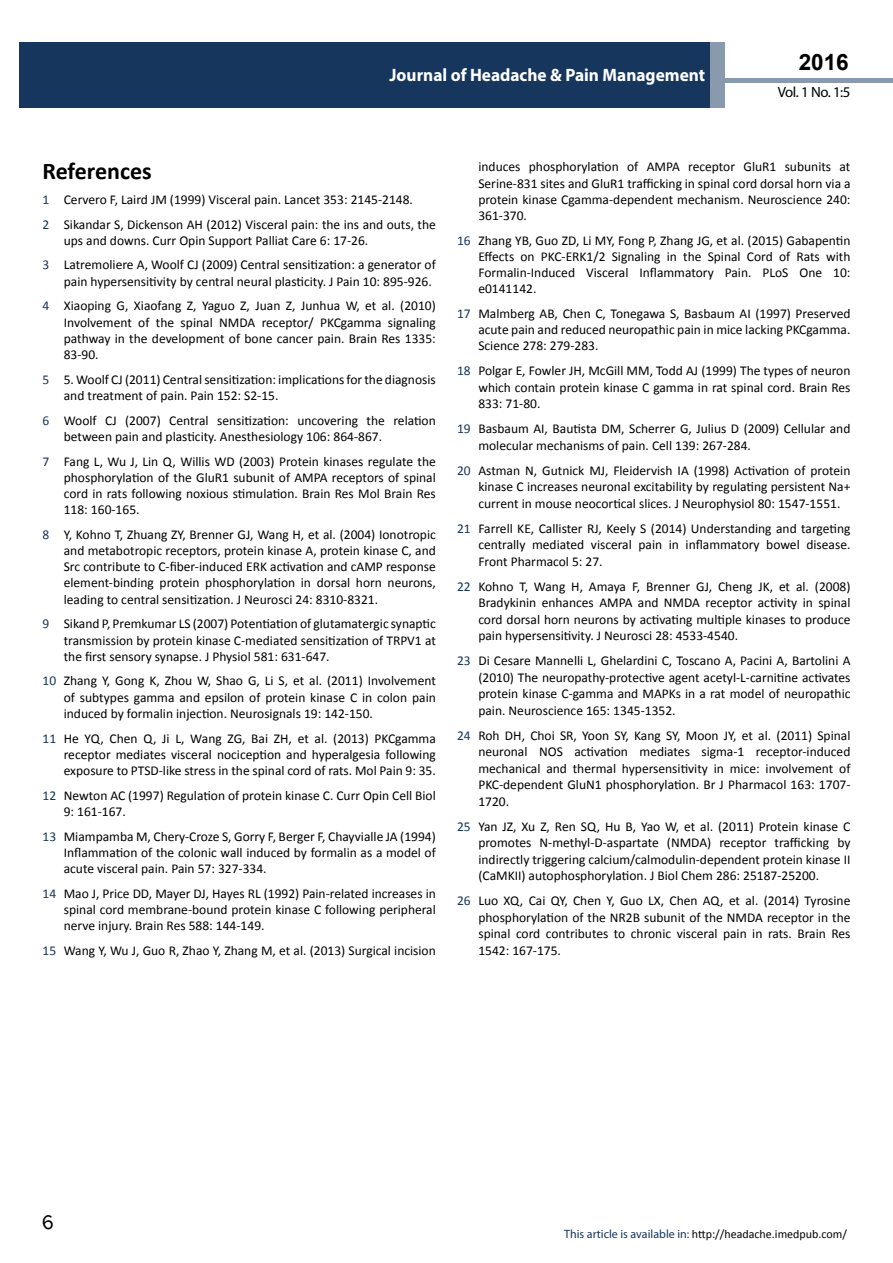
<style>
.page{position:relative;width:893px;height:1263px;background:#fff}
.page>*{position:absolute;margin:0;border:0;box-sizing:border-box;transform-origin:0 0}
.t1{font:25.5px "Tunga";color:#000}
.t2{font:700 24px "Calibri";color:#000}
.t3{font:700 22.5px "Arial";color:#000}
.t4{font:700 18px "Myriad Pro";color:#fff;scale:.96 1}
.t5{font:14.85px "Myriad Pro";color:#000}
.t6{font:13.5px/16.2px "Calibri";color:#000;text-align:justify}
.t7{font:12px "Calibri";color:#000}
.s1{color:#16365d}
.s2{font-family:"Myriad Pro";color:#16365d}
</style>
<div class="page">
<hr style="left:725px;top:78px;width:168px;height:4px;background:#8a9aae">
<div style="left:19px;top:42px;width:690px;height:66px;background:#16365d"></div>
<div style="left:709px;top:42px;width:16px;height:66px;background:#8a9aae"></div>
<h3 class="t4" style="left:389px;top:64px;width:330px">Journal of Headache &amp; Pain Management</h3>
<h3 class="t4" style="left:585px;top:74px;width:128px">ISSN 1698-9465</h3>
<h3 class="t3" style="left:799px;top:47px;width:52px">2016</h3>
<p class="t5" style="left:778px;top:83px;width:74px">Vol. 1 No. 1:5</p>
<h2 class="t2" style="left:43px;top:156px;width:111px">References</h2>
<p class="t6" style="left:43px;top:187px;width:395px;line-height:24.8px"><span class="s1">1</span> Cervero F, Laird JM (1999) Visceral pain. Lancet 353: 2145-2148.<br><span class="s1">2</span> Sikandar S, Dickenson AH (2012) Visceral pain: the ins and outs, the</p>
<p class="t6" style="left:43px;top:228px;width:395px;line-height:24.8px;text-indent:21px">ups and downs. Curr Opin Support Palliat Care 6: 17-26.<br><span class="s1">3</span> Latremoliere A, Woolf CJ (2009) Central sensitization: a generator of</p>
<p class="t6" style="left:43px;top:269px;width:395px;line-height:24.8px;text-align:right">pain hypersensitivity by central neural plasticity. J Pain 10: 895-926.<br><span class="s1">4</span> Xiaoping G, Xiaofang Z, Yaguo Z, Juan Z, Junhua W, et al. (2010)</p>
<p class="t6" style="left:64px;top:314px;width:374px">Involvement of the spinal NMDA receptor/ PKCgamma signaling pathway in the development of bone cancer pain. Brain Res 1335:<br>83-90.</p>
<p class="t6" style="left:64px;top:371px;width:374px;text-indent:-21px"><span class="s1">5</span> 5. Woolf CJ (2011) Central sensitization: implications for the diagnosis and treatment of pain. Pain 152: S2-15.</p>
<p class="t6" style="left:64px;top:412px;width:374px;text-indent:-21px"><span class="s1">6</span> Woolf CJ (2007) Central sensitization: uncovering the relation between pain and plasticity. Anesthesiology 106: 864-867.</p>
<p class="t6" style="left:64px;top:453px;width:374px;text-indent:-21px"><span class="s1">7</span> Fang L, Wu J, Lin Q, Willis WD (2003) Protein kinases regulate the phosphorylation of the GluR1 subunit of AMPA receptors of spinal cord in rats following noxious stimulation. Brain Res Mol Brain Res 118: 160-165.</p>
<p class="t6" style="left:64px;top:526px;width:374px;text-indent:-21px"><span class="s1">8</span> Y, Kohno T, Zhuang ZY, Brenner GJ, Wang H, et al. (2004) Ionotropic and metabotropic receptors, protein kinase A, protein kinase C, and Src contribute to C-fiber-induced ERK activation and cAMP response element-binding protein phosphorylation in dorsal horn neurons, leading to central sensitization. J Neurosci 24: 8310-8321.</p>
<p class="t6" style="left:64px;top:616px;width:374px;text-indent:-21px"><span class="s1">9</span> Sikand P, Premkumar LS (2007) Potentiation of glutamatergic synaptic transmission by protein kinase C-mediated sensitization of TRPV1 at the first sensory synapse. J Physiol 581: 631-647.</p>
<p class="t6" style="left:64px;top:673px;width:374px;text-indent:-21px"><span class="s1">10</span> Zhang Y, Gong K, Zhou W, Shao G, Li S, et al. (2011) Involvement of subtypes gamma and epsilon of protein kinase C in colon pain induced by formalin injection. Neurosignals 19: 142-150.</p>
<p class="t6" style="left:64px;top:730px;width:374px;text-indent:-21px"><span class="s1">11</span> He YQ, Chen Q, Ji L, Wang ZG, Bai ZH, et al. (2013) PKCgamma receptor mediates visceral nociception and hyperalgesia following exposure to PTSD-like stress in the spinal cord of rats. Mol Pain 9: 35.</p>
<p class="t6" style="left:64px;top:787px;width:374px;text-indent:-21px"><span class="s1">12</span> Newton AC (1997) Regulation of protein kinase C. Curr Opin Cell Biol<br>9: 161-167.</p>
<p class="t6" style="left:64px;top:828px;width:374px;text-indent:-21px"><span class="s1">13</span> Miampamba M, Chery-Croze S, Gorry F, Berger F, Chayvialle JA (1994)<br>Inflammation of the colonic wall induced by formalin as a model of acute visceral pain. Pain 57: 327-334.</p>
<p class="t6" style="left:64px;top:885px;width:374px;text-indent:-21px"><span class="s1">14</span> Mao J, Price DD, Mayer DJ, Hayes RL (1992) Pain-related increases in spinal cord membrane-bound protein kinase C following peripheral nerve injury. Brain Res 588: 144-149.</p>
<p class="t6" style="left:43px;top:942px;width:395px"><span class="s1">15</span> Wang Y, Wu J, Guo R, Zhao Y, Zhang M, et al. (2013) Surgical incision</p>
<p class="t6" style="left:478px;top:159px;width:374px">induces phosphorylation of AMPA receptor GluR1 subunits at Serine-831 sites and GluR1 trafficking in spinal cord dorsal horn via a protein kinase Cgamma-dependent mechanism. Neuroscience 240:<br>361-370.</p>
<p class="t6" style="left:478px;top:232px;width:374px;text-indent:-21px"><span class="s1">16</span> Zhang YB, Guo ZD, Li MY, Fong P, Zhang JG, et al. (2015) Gabapentin Effects on PKC-ERK1/2 Signaling in the Spinal Cord of Rats with Formalin-Induced Visceral Inflammatory Pain. PLoS One 10: e0141142.</p>
<p class="t6" style="left:478px;top:305px;width:374px;text-indent:-21px"><span class="s1">17</span> Malmberg AB, Chen C, Tonegawa S, Basbaum AI (1997) Preserved acute pain and reduced neuropathic pain in mice lacking PKCgamma.<br>Science 278: 279-283.</p>
<p class="t6" style="left:478px;top:363px;width:374px;text-indent:-21px"><span class="s1">18</span> Polgar E, Fowler JH, McGill MM, Todd AJ (1999) The types of neuron which contain protein kinase C gamma in rat spinal cord. Brain Res 833: 71-80.</p>
<p class="t6" style="left:478px;top:421px;width:374px;text-indent:-21px"><span class="s1">19</span> Basbaum AI, Bautista DM, Scherrer G, Julius D (2009) Cellular and molecular mechanisms of pain. Cell 139: 267-284.</p>
<p class="t6" style="left:478px;top:462px;width:374px;text-indent:-21px"><span class="s1">20</span> Astman N, Gutnick MJ, Fleidervish IA (1998) Activation of protein kinase C increases neuronal excitability by regulating persistent Na+ current in mouse neocortical slices. J Neurophysiol 80: 1547-1551.</p>
<p class="t6" style="left:478px;top:520px;width:374px;text-indent:-21px"><span class="s1">21</span> Farrell KE, Callister RJ, Keely S (2014) Understanding and targeting centrally mediated visceral pain in inflammatory bowel disease.<br>Front Pharmacol 5: 27.</p>
<p class="t6" style="left:478px;top:578px;width:374px;text-indent:-21px"><span class="s1">22</span> Kohno T, Wang H, Amaya F, Brenner GJ, Cheng JK, et al. (2008)<br>Bradykinin enhances AMPA and NMDA receptor activity in spinal cord dorsal horn neurons by activating multiple kinases to produce pain hypersensitivity. J Neurosci 28: 4533-4540.</p>
<p class="t6" style="left:478px;top:653px;width:374px;text-indent:-21px"><span class="s1">23</span> Di Cesare Mannelli L, Ghelardini C, Toscano A, Pacini A, Bartolini A (2010) The neuropathy-protective agent acetyl-L-carnitine activates protein kinase C-gamma and MAPKs in a rat model of neuropathic pain. Neuroscience 165: 1345-1352.</p>
<p class="t6" style="left:478px;top:727px;width:374px;text-indent:-21px"><span class="s1">24</span> Roh DH, Choi SR, Yoon SY, Kang SY, Moon JY, et al. (2011) Spinal neuronal NOS activation mediates sigma-1 receptor-induced mechanical and thermal hypersensitivity in mice: involvement of PKC-dependent GluN1 phosphorylation. Br J Pharmacol 163: 1707- 1720.</p>
<p class="t6" style="left:478px;top:818px;width:374px;text-indent:-21px"><span class="s1">25</span> Yan JZ, Xu Z, Ren SQ, Hu B, Yao W, et al. (2011) Protein kinase C promotes N-methyl-D-aspartate (NMDA) receptor trafficking by indirectly triggering calcium/calmodulin-dependent protein kinase II (CaMKII) autophosphorylation. J Biol Chem 286: 25187-25200.</p>
<p class="t6" style="left:478px;top:893px;width:374px;text-indent:-21px"><span class="s1">26</span> Luo XQ, Cai QY, Chen Y, Guo LX, Chen AQ, et al. (2014) Tyrosine phosphorylation of the NR2B subunit of the NMDA receptor in the spinal cord contributes to chronic visceral pain in rats. Brain Res 1542: 167-175.</p>
<h1 class="t1" style="left:42px;top:1205px;width:14px">6</h1>
<p class="t7" style="left:564px;top:1226px;width:284px"><span class="s2">This article is available in:</span> http://headache.imedpub.com/</p>
</div>
